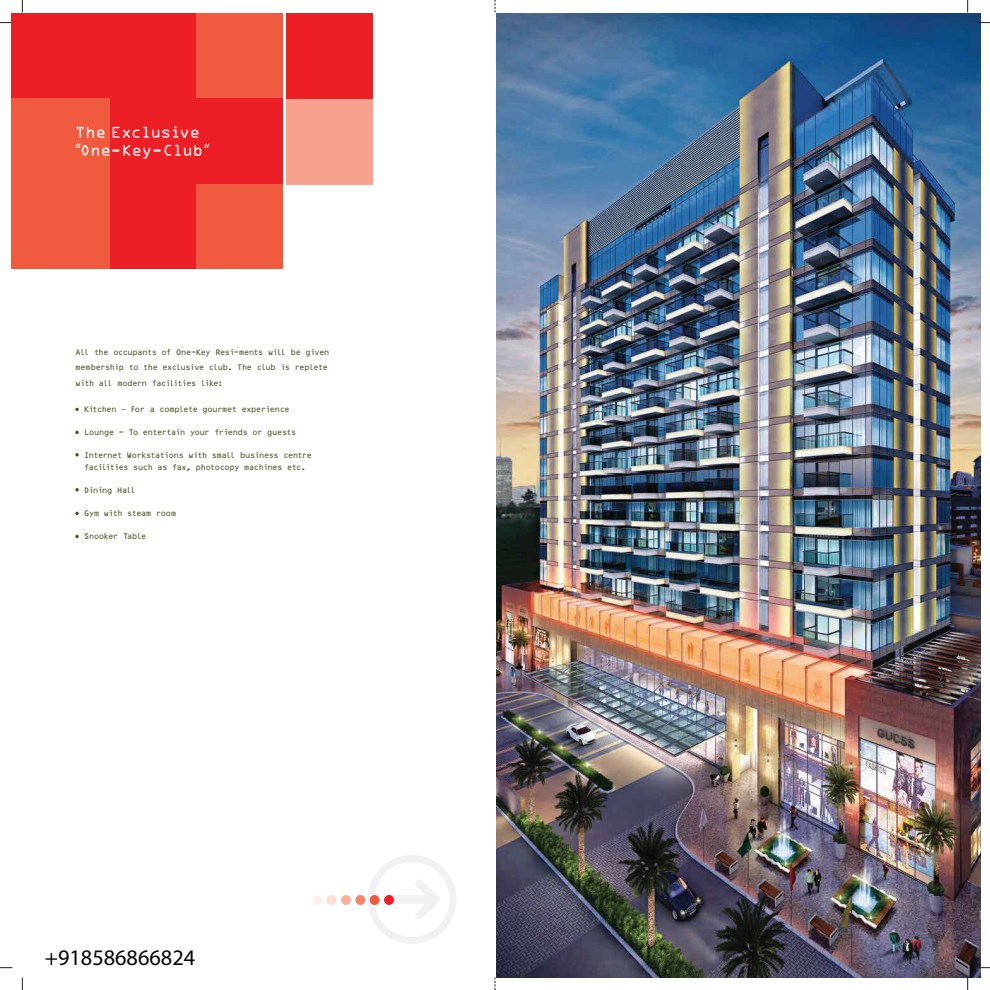
<style>
.page{position:relative;width:990px;height:990px;background:#fff}
.page>*{position:absolute;margin:0;border:0;box-sizing:border-box;transform-origin:0 0}
.t1{font:22.22px "Myriad Pro";color:#040503}
.t2{font:16.62px/18.6px "OCR Aby BT";letter-spacing:-.005em;color:#fff}
.t3{font:9.62px/15.2px "OCRB10 Pitch BT";letter-spacing:-.115em;color:#514f25}
.s1{font-family:"Myriad Pro"}
</style>
<div class="page">
<img style="left:496px;top:13px;width:484px;height:965px">
<svg style="left:368px;top:855px;width:88px;height:89px"></svg>
<div style="left:312px;top:895px;width:10px;height:10px;background:#fef1ec;border-radius:50%"></div>
<div style="left:370px;top:895px;width:10px;height:10px;background:#f05a3f;border-radius:50%"></div>
<svg style="left:355px;top:895px;width:10px;height:10px"></svg>
<svg style="left:341px;top:895px;width:10px;height:10px"></svg>
<div style="left:327px;top:895px;width:10px;height:10px;background:#fcded2;border-radius:50%"></div>
<div style="left:384px;top:895px;width:10px;height:10px;background:#ed1f26;border-radius:50%"></div>
<svg style="left:967px;top:0;width:1px;height:12px"></svg>
<svg style="left:22px;top:0;width:1px;height:12px"></svg>
<svg style="left:967px;top:978px;width:1px;height:12px"></svg>
<svg style="left:22px;top:978px;width:1px;height:12px"></svg>
<svg style="left:0;top:967px;width:12px;height:1px"></svg>
<svg style="left:977px;top:22px;width:13px;height:1px"></svg>
<svg style="left:977px;top:967px;width:13px;height:1px"></svg>
<div style="left:196px;top:13px;width:87px;height:86px;background:#f05a3f"></div>
<div style="left:109px;top:13px;width:87px;height:86px;background:#ed1f26"></div>
<div style="left:11px;top:13px;width:98px;height:86px;background:#ed1f26"></div>
<div style="left:109px;top:184px;width:87px;height:85px;background:#ed1f26"></div>
<div style="left:196px;top:184px;width:87px;height:85px;background:#f05a3f"></div>
<div style="left:11px;top:184px;width:98px;height:85px;background:#f05a3f"></div>
<div style="left:109px;top:99px;width:87px;height:85px;background:#ed1f26"></div>
<div style="left:196px;top:99px;width:87px;height:85px;background:#ed1f26"></div>
<div style="left:11px;top:99px;width:98px;height:85px;background:#f05a3f"></div>
<div style="left:286px;top:13px;width:87px;height:86px;background:#ed1f26"></div>
<div style="left:286px;top:99px;width:86px;height:85px;background:#f7a28f"></div>
<svg style="left:75px;top:408px;width:4px;height:3px"></svg>
<svg style="left:75px;top:431px;width:4px;height:3px"></svg>
<svg style="left:75px;top:453px;width:4px;height:3px"></svg>
<svg style="left:75px;top:488px;width:4px;height:3px"></svg>
<svg style="left:75px;top:535px;width:4px;height:3px"></svg>
<svg style="left:75px;top:512px;width:4px;height:3px"></svg>
<h2 class="t2" style="left:75px;top:122px;width:136px">The Exclusive <span class="s1">“</span>One-Key-Club<span class="s1">“</span></h2>
<p class="t3" style="left:75px;top:345px;width:256px">All the occupants of One-Key Resi-ments will be given membership to the exclusive club. The club is replete with all modern facilities like:</p>
<p class="t3" style="left:84px;top:402px;width:207px">Kitchen <span class="s1">–</span> For a complete gourmet experience</p>
<p class="t3" style="left:84px;top:426px;width:214px">Lounge - To entertain your friends or guests</p>
<p class="t3" style="left:84px;top:450px;width:230px;line-height:11.7px">Internet Workstations with small business centre facilities such as fax, photocopy machines etc.</p>
<p class="t3" style="left:84px;top:483px;width:54px">Dining Hall</p>
<p class="t3" style="left:84px;top:507px;width:94px">Gym with steam room</p>
<p class="t3" style="left:84px;top:530px;width:64px">Snooker Table</p>
<h1 class="t1" style="left:45px;top:944px;width:152px">+918586866824</h1>
</div>
